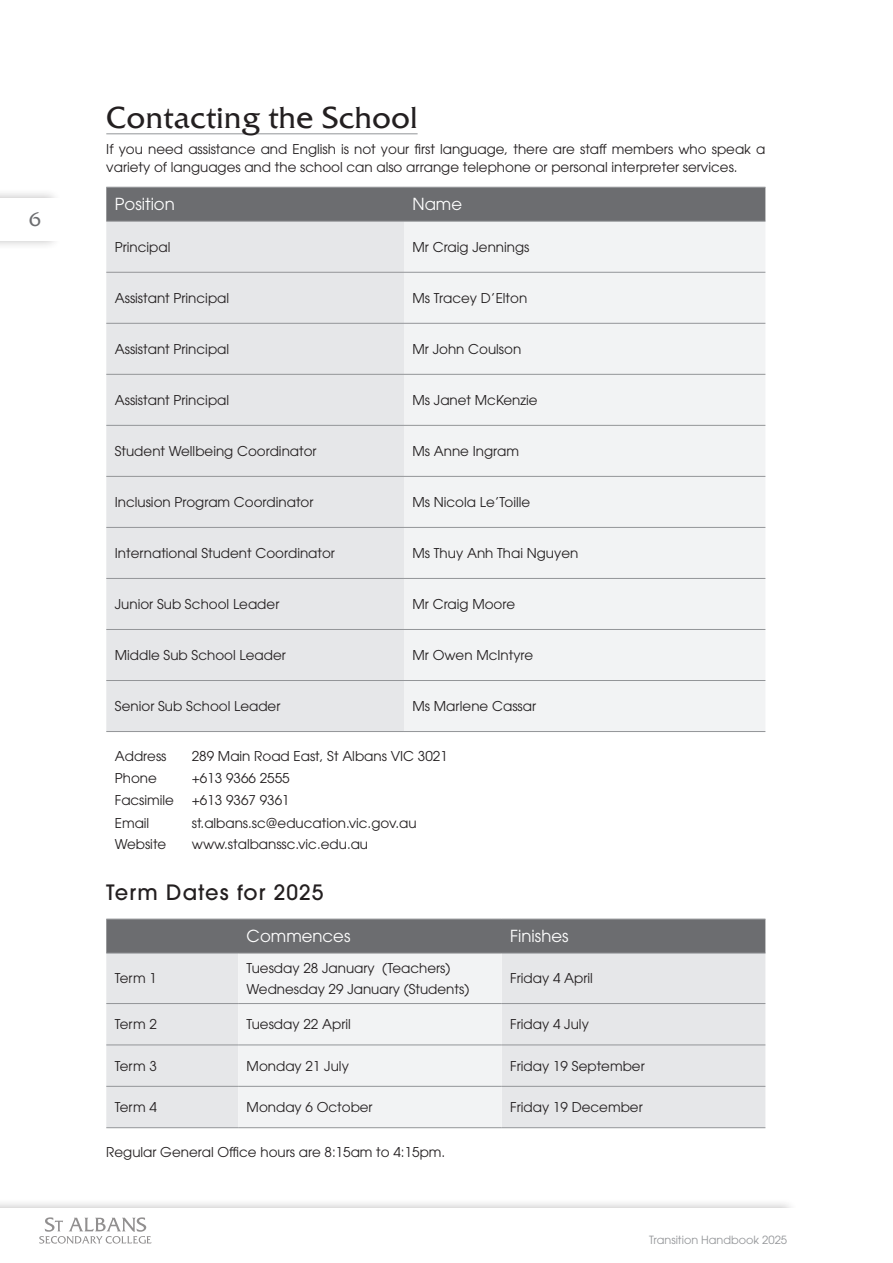
<style>
.page{position:relative;width:893px;height:1263px;background:#fff}
.page>*{position:absolute;margin:0;border:0;box-sizing:border-box;transform-origin:0 0}
.Main_Heading{font:30px "Friz Quadrata Com";color:#231f20}
.Heading_2{font:500 21px "ITC Avant Garde Pro";letter-spacing:.05em;color:#231f20}
.t1{font:19.5px "Friz Quadrata Com";color:#6c6d70}
.Body_Text{font:16.5px "ITC Avant Garde Pro";color:#fff}
.Body_Text-2{font:13.5px/18px "ITC Avant Garde Pro";color:#231f20}
.t2{font:11.25px "ITC Avant Garde Pro";color:#939598}
</style>
<div class="page">
<div style="left:0;top:188px;width:62px;height:63px;background:#231f20;opacity:.3"></div>
<div style="left:0;top:198px;width:66px;height:43px;background:#fff"></div>
<div style="left:0;top:1198px;width:798px;height:62px;background:#231f20;opacity:.3"></div>
<div style="left:0;top:1208px;width:883px;height:55px;background:#fff"></div>
<svg style="left:39px;top:1217px;width:113px;height:26px"></svg>
<hr style="left:106px;top:133px;width:312px;height:1px;background:#939598">
<div style="left:106px;top:188px;width:659px;height:33px;background:#6c6d70"></div>
<div style="left:106px;top:222px;width:298px;height:509px;background:#e6e7e9"></div>
<div style="left:404px;top:222px;width:361px;height:509px;background:#f2f3f4"></div>
<hr style="left:106px;top:187px;width:298px;height:1px;background:#939598">
<hr style="left:404px;top:187px;width:361px;height:1px;background:#939598">
<hr style="left:106px;top:221px;width:298px;height:1px;background:#939598">
<hr style="left:404px;top:221px;width:361px;height:1px;background:#939598">
<hr style="left:106px;top:272px;width:298px;height:1px;background:#939598">
<hr style="left:404px;top:272px;width:361px;height:1px;background:#939598">
<hr style="left:106px;top:323px;width:298px;height:1px;background:#939598">
<hr style="left:404px;top:323px;width:361px;height:1px;background:#939598">
<hr style="left:106px;top:374px;width:298px;height:1px;background:#939598">
<hr style="left:404px;top:374px;width:361px;height:1px;background:#939598">
<hr style="left:106px;top:425px;width:298px;height:1px;background:#939598">
<hr style="left:404px;top:425px;width:361px;height:1px;background:#939598">
<hr style="left:106px;top:476px;width:298px;height:1px;background:#939598">
<hr style="left:404px;top:476px;width:361px;height:1px;background:#939598">
<hr style="left:106px;top:527px;width:298px;height:1px;background:#939598">
<hr style="left:404px;top:527px;width:361px;height:1px;background:#939598">
<hr style="left:106px;top:578px;width:298px;height:1px;background:#939598">
<hr style="left:404px;top:578px;width:361px;height:1px;background:#939598">
<hr style="left:106px;top:629px;width:298px;height:1px;background:#939598">
<hr style="left:404px;top:629px;width:361px;height:1px;background:#939598">
<hr style="left:106px;top:680px;width:298px;height:1px;background:#939598">
<hr style="left:404px;top:680px;width:361px;height:1px;background:#939598">
<hr style="left:106px;top:731px;width:298px;height:1px;background:#939598">
<hr style="left:404px;top:731px;width:361px;height:1px;background:#939598">
<div style="left:106px;top:920px;width:659px;height:33px;background:#6c6d70"></div>
<div style="left:106px;top:954px;width:659px;height:173px;background:#e6e7e9"></div>
<div style="left:238px;top:954px;width:264px;height:173px;background:#f2f3f4"></div>
<hr style="left:106px;top:919px;width:132px;height:1px;background:#939598">
<hr style="left:238px;top:919px;width:264px;height:1px;background:#939598">
<hr style="left:502px;top:919px;width:263px;height:1px;background:#939598">
<hr style="left:106px;top:953px;width:132px;height:1px;background:#939598">
<hr style="left:238px;top:953px;width:264px;height:1px;background:#939598">
<hr style="left:502px;top:953px;width:263px;height:1px;background:#939598">
<hr style="left:106px;top:1003px;width:132px;height:1px;background:#939598">
<hr style="left:238px;top:1003px;width:264px;height:1px;background:#939598">
<hr style="left:502px;top:1003px;width:263px;height:1px;background:#939598">
<hr style="left:106px;top:1044px;width:132px;height:1px;background:#939598">
<hr style="left:238px;top:1044px;width:264px;height:1px;background:#939598">
<hr style="left:502px;top:1044px;width:263px;height:1px;background:#939598">
<hr style="left:106px;top:1086px;width:132px;height:1px;background:#939598">
<hr style="left:238px;top:1086px;width:264px;height:1px;background:#939598">
<hr style="left:502px;top:1086px;width:263px;height:1px;background:#939598">
<hr style="left:106px;top:1127px;width:132px;height:1px;background:#939598">
<hr style="left:238px;top:1127px;width:264px;height:1px;background:#939598">
<hr style="left:502px;top:1127px;width:263px;height:1px;background:#939598">
<h3 class="t1" style="left:29px;top:207px;width:14px">6</h3>
<p class="Main_Heading" style="left:106px;top:99px;width:313px">Contacting the School</p>
<p class="Body_Text-2" style="left:106px;top:140px;width:661px">If you need assistance and English is not your first language, there are staff members who speak a variety of languages and the school can also arrange telephone or personal interpreter services.</p>
<p class="Body_Text" style="left:115px;top:194px;width:62px">Position</p>
<p class="Body_Text" style="left:412px;top:194px;width:51px">Name</p>
<p class="Body_Text-2" style="left:115px;top:238px;width:57px">Principal</p>
<p class="Body_Text-2" style="left:412px;top:238px;width:118px">Mr Craig Jennings</p>
<p class="Body_Text-2" style="left:115px;top:289px;width:116px">Assistant Principal</p>
<p class="Body_Text-2" style="left:412px;top:289px;width:116px">Ms Tracey D’Elton</p>
<p class="Body_Text-2" style="left:115px;top:340px;width:116px">Assistant Principal</p>
<p class="Body_Text-2" style="left:412px;top:340px;width:110px">Mr John Coulson</p>
<p class="Body_Text-2" style="left:115px;top:391px;width:116px">Assistant Principal</p>
<p class="Body_Text-2" style="left:412px;top:391px;width:127px">Ms Janet McKenzie</p>
<p class="Body_Text-2" style="left:115px;top:442px;width:203px">Student Wellbeing Coordinator</p>
<p class="Body_Text-2" style="left:412px;top:442px;width:108px">Ms Anne Ingram</p>
<p class="Body_Text-2" style="left:115px;top:493px;width:200px">Inclusion Program Coordinator</p>
<p class="Body_Text-2" style="left:412px;top:493px;width:119px">Ms Nicola Le’Toille</p>
<p class="Body_Text-2" style="left:115px;top:544px;width:222px">International Student Coordinator</p>
<p class="Body_Text-2" style="left:412px;top:544px;width:167px">Ms Thuy Anh Thai Nguyen</p>
<p class="Body_Text-2" style="left:115px;top:595px;width:166px">Junior Sub School Leader</p>
<p class="Body_Text-2" style="left:412px;top:595px;width:104px">Mr Craig Moore</p>
<p class="Body_Text-2" style="left:115px;top:646px;width:173px">Middle Sub School Leader</p>
<p class="Body_Text-2" style="left:412px;top:646px;width:122px">Mr Owen McIntyre</p>
<p class="Body_Text-2" style="left:115px;top:697px;width:167px">Senior Sub School Leader</p>
<p class="Body_Text-2" style="left:412px;top:697px;width:125px">Ms Marlene Cassar</p>
<p class="Body_Text-2" style="left:115px;top:747px;width:53px">Address</p>
<p class="Body_Text-2" style="left:192px;top:747px;width:258px">289 Main Road East, St Albans VIC 3021</p>
<p class="Body_Text-2" style="left:115px;top:769px;width:44px">Phone</p>
<p class="Body_Text-2" style="left:192px;top:769px;width:99px">+613 9366 2555</p>
<p class="Body_Text-2" style="left:115px;top:791px;width:61px">Facsimile</p>
<p class="Body_Text-2" style="left:192px;top:791px;width:99px">+613 9367 9361</p>
<p class="Body_Text-2" style="left:115px;top:813px;width:36px">Email</p>
<p class="Body_Text-2" style="left:192px;top:813px;width:226px">st.albans.sc@education.vic.gov.au</p>
<p class="Body_Text-2" style="left:115px;top:834px;width:53px">Website</p>
<p class="Body_Text-2" style="left:192px;top:834px;width:178px">www.stalbanssc.vic.edu.au</p>
<p class="Heading_2" style="left:106px;top:879px;width:219px">Term Dates for 2025</p>
<p class="Body_Text" style="left:247px;top:926px;width:105px">Commences</p>
<p class="Body_Text" style="left:510px;top:926px;width:60px">Finishes</p>
<p class="Body_Text-2" style="left:115px;top:969px;width:44px">Term 1</p>
<p class="Body_Text-2" style="left:247px;top:957px;width:224px;line-height:21px">Tuesday 28 January (Teachers)<br>Wednesday 29 January (Students)</p>
<p class="Body_Text-2" style="left:510px;top:969px;width:84px">Friday 4 April</p>
<p class="Body_Text-2" style="left:115px;top:1015px;width:44px">Term 2</p>
<p class="Body_Text-2" style="left:247px;top:1015px;width:106px">Tuesday 22 April</p>
<p class="Body_Text-2" style="left:510px;top:1015px;width:80px">Friday 4 July</p>
<p class="Body_Text-2" style="left:115px;top:1056px;width:44px">Term 3</p>
<p class="Body_Text-2" style="left:247px;top:1056px;width:104px">Monday 21 July</p>
<p class="Body_Text-2" style="left:510px;top:1056px;width:136px">Friday 19 September</p>
<p class="Body_Text-2" style="left:115px;top:1098px;width:44px">Term 4</p>
<p class="Body_Text-2" style="left:247px;top:1098px;width:128px">Monday 6 October</p>
<p class="Body_Text-2" style="left:510px;top:1098px;width:134px">Friday 19 December</p>
<p class="Body_Text-2" style="left:106px;top:1143px;width:340px">Regular General Office hours are 8:15am to 4:15pm.</p>
<p class="t2" style="left:649px;top:1232px;width:140px">Transition Handbook 2025</p>
</div>
